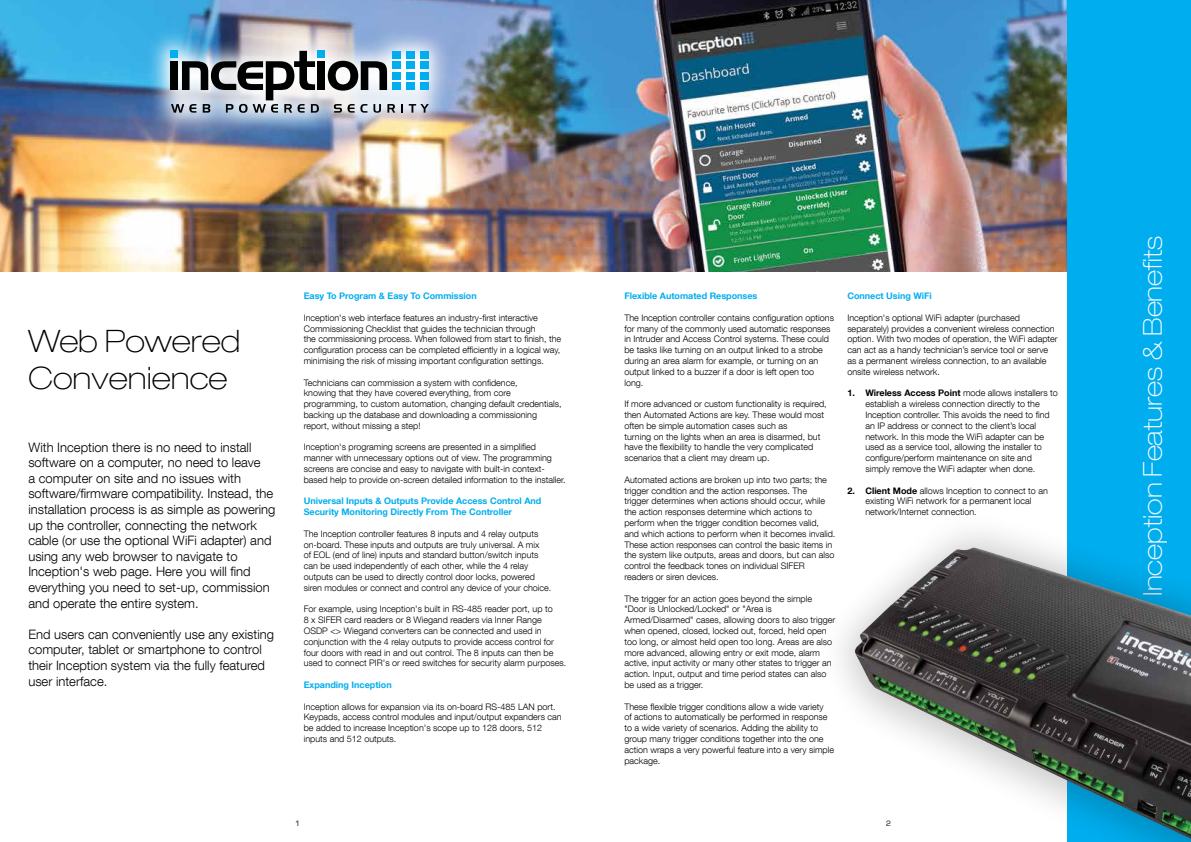
<style>
.page{position:relative;width:1191px;height:842px;background:#fff}
.page>*{position:absolute;margin:0;border:0;box-sizing:border-box;transform-origin:0 0}
.t1{font:100 expanded 31px/37.2px "Helvetica Neue LT Pro";color:#000}
.t2{font:100 expanded 26px "Helvetica Neue LT Pro";color:#fff}
.t3{font:300 13px/15.6px "Helvetica Neue LT Com";color:#000}
.t4{font:300 9px/10.8px "Helvetica Neue LT Com";color:#000}
.t5{font:700 9px/10.8px "Helvetica Neue LT Com";color:#00aeef}
.t6{font:8px "Eurostile";color:#000}
.s1{font-weight:700}
</style>
<div class="page">
<img style="left:0;top:0;width:1067px;height:271px">
<img style="left:145px;top:27px;width:308px;height:109px">
<div style="left:170px;top:61px;width:8px;height:29px;background:#000101"></div>
<div style="left:317px;top:61px;width:8px;height:29px;background:#000101"></div>
<svg style="left:328px;top:61px;width:59px;height:30px"></svg>
<div style="left:392px;top:51px;width:9px;height:7px;background:#00aeef"></div>
<div style="left:406px;top:51px;width:9px;height:7px;background:#00aeef"></div>
<div style="left:420px;top:51px;width:9px;height:7px;background:#00aeef"></div>
<div style="left:392px;top:62px;width:9px;height:7px;background:#00aeef"></div>
<div style="left:406px;top:62px;width:9px;height:7px;background:#00aeef"></div>
<div style="left:420px;top:62px;width:9px;height:7px;background:#00aeef"></div>
<div style="left:392px;top:72px;width:9px;height:8px;background:#00aeef"></div>
<div style="left:406px;top:72px;width:9px;height:8px;background:#00aeef"></div>
<div style="left:420px;top:72px;width:9px;height:8px;background:#00aeef"></div>
<div style="left:392px;top:83px;width:9px;height:7px;background:#00aeef"></div>
<div style="left:406px;top:83px;width:9px;height:7px;background:#00aeef"></div>
<div style="left:420px;top:83px;width:9px;height:7px;background:#00aeef"></div>
<svg style="left:171px;top:51px;width:148px;height:62px"></svg>
<svg style="left:334px;top:104px;width:20px;height:9px"></svg>
<svg style="left:360px;top:104px;width:7px;height:9px"></svg>
<svg style="left:373px;top:104px;width:8px;height:9px"></svg>
<svg style="left:387px;top:104px;width:8px;height:9px"></svg>
<svg style="left:401px;top:104px;width:2px;height:9px"></svg>
<svg style="left:409px;top:104px;width:20px;height:9px"></svg>
<div style="left:170px;top:51px;width:8px;height:7px;background:#00aeef"></div>
<div style="left:317px;top:51px;width:8px;height:7px;background:#00aeef"></div>
<div style="left:1067px;top:0;width:124px;height:842px;background:#00aeef"></div>
<div style="left:817px;top:510px;width:374px;height:332px;background:#000;opacity:.2"></div>
<img style="left:853px;top:547px;width:338px;height:292px">
<h1 class="t1" style="left:28px;top:322px;width:213px">Web Powered<br>Convenience</h1>
<p class="t3" style="left:28px;top:439px;width:249px">With Inception there is no need to install software on a computer, no need to leave<br>a computer on site and no issues with software/firmware compatibility. Instead, the installation process is as simple as powering up the controller, connecting the network cable (or use the optional WiFi adapter) and using any web browser to navigate to Inception's web page. Here you will find everything you need to set-up, commission and operate the entire system.</p>
<h3 class="t3" style="left:28px;top:626px;width:247px">End users can conveniently use any existing computer, tablet or smartphone to control their Inception system via the fully featured user interface.</h3>
<p class="t5" style="left:304px;top:290px;width:174px">Easy To Program &amp; Easy To Commission</p>
<p class="t4" style="left:304px;top:312px;width:259px">Inception's web interface features an industry-first interactive Commissioning Checklist that guides the technician through<br>the commissioning process. When followed from start to finish, the configuration process can be completed efficiently in a logical way, minimising the risk of missing important configuration settings.</p>
<p class="t4" style="left:304px;top:377px;width:259px">Technicians can commission a system with confidence,<br>knowing that they have covered everything, from core programming, to custom automation, changing default credentials, backing up the database and downloading a commissioning report, without missing a step!</p>
<p class="t4" style="left:304px;top:441px;width:263px">Inception's programing screens are presented in a simplified manner with unnecessary options out of view. The programming screens are concise and easy to navigate with built-in context&shy;based help to provide on-screen detailed information to the installer.</p>
<p class="t5" style="left:304px;top:495px;width:239px">Universal Inputs &amp; Outputs Provide Access Control And<br>Security Monitoring Directly From The Controller</p>
<p class="t4" style="left:304px;top:528px;width:249px">The Inception controller features 8 inputs and 4 relay outputs on-board. These inputs and outputs are truly universal. A mix<br>of EOL (end of line) inputs and standard button/switch inputs can be used independently of each other, while the 4 relay outputs can be used to directly control door locks, powered siren modules or connect and control any device of your choice.</p>
<p class="t4" style="left:304px;top:603px;width:264px">For example, using Inception's built in RS-485 reader port, up to<br>8 x SIFER card readers or 8 Wiegand readers via Inner Range OSDP &lt;&gt; Wiegand converters can be connected and used in conjunction with the 4 relay outputs to provide access control for four doors with read in and out control. The 8 inputs can then be used to connect PIR's or reed switches for security alarm purposes.</p>
<p class="t5" style="left:304px;top:679px;width:89px">Expanding Inception</p>
<p class="t4" style="left:304px;top:701px;width:259px">Inception allows for expansion via its on-board RS-485 LAN port.<br>Keypads, access control modules and input/output expanders can be added to increase Inception's scope up to 128 doors, 512 inputs and 512 outputs.</p>
<p class="t5" style="left:624px;top:290px;width:134px">Flexible Automated Responses</p>
<p class="t4" style="left:624px;top:312px;width:211px">The Inception controller contains configuration options for many of the commonly used automatic responses in Intruder and Access Control systems. These could be tasks like turning on an output linked to a strobe during an area alarm for example, or turning on an output linked to a buzzer if a door is left open too long.</p>
<p class="t4" style="left:624px;top:398px;width:204px">If more advanced or custom functionality is required, then Automated Actions are key. These would most often be simple automation cases such as<br>turning on the lights when an area is disarmed, but have the flexibility to handle the very complicated scenarios that a client may dream up.</p>
<p class="t4" style="left:624px;top:474px;width:212px">Automated actions are broken up into two parts; the trigger condition and the action responses. The<br>trigger determines when actions should occur, while the action responses determine which actions to perform when the trigger condition becomes valid, and which actions to perform when it becomes invalid.<br>These action responses can control the basic items in the system like outputs, areas and doors, but can also control the feedback tones on individual SIFER readers or siren devices.</p>
<p class="t4" style="left:624px;top:593px;width:212px">The trigger for an action goes beyond the simple "Door is Unlocked/Locked" or "Area is Armed/Disarmed" cases, allowing doors to also trigger when opened, closed, locked out, forced, held open too long, or almost held open too long. Areas are also more advanced, allowing entry or exit mode, alarm active, input activity or many other states to trigger an action. Input, output and time period states can also be used as a trigger.</p>
<p class="t4" style="left:624px;top:701px;width:211px">These flexible trigger conditions allow a wide variety<br>of actions to automatically be performed in response to a wide variety of scenarios. Adding the ability to group many trigger conditions together into the one action wraps a very powerful feature into a very simple package.</p>
<p class="t5" style="left:847px;top:290px;width:86px">Connect Using WiFi</p>
<p class="t4" style="left:847px;top:312px;width:212px">Inception's optional WiFi adapter (purchased separately) provides a convenient wireless connection option. With two modes of operation, the WiFi adapter can act as a handy technician’s service tool or serve as a permanent wireless connection, to an available onsite wireless network.</p>
<p class="t4" style="left:865px;top:387px;width:194px;text-indent:-18px"><span class="s1">1. Wireless Access Point</span> mode allows installers to establish a wireless connection directly to the Inception controller. This avoids the need to find an IP address or connect to the client’s local network. In this mode the WiFi adapter can be used as a service tool, allowing the installer to configure/perform maintenance on site and simply remove the WiFi adapter when done.</p>
<p class="t4" style="left:865px;top:485px;width:184px;text-indent:-18px"><span class="s1">2. Client Mode</span> allows Inception to connect to an existing WiFi network for a permanent local network/Internet connection.</p>
<p class="t6" style="left:295px;top:819px;width:6px">1</p>
<p class="t6" style="left:886px;top:819px;width:6px">2</p>
<h2 class="t2" style="left:1137px;top:596px;width:361px;rotate:-90deg">Inception Features &amp; Benefits</h2>
</div>
